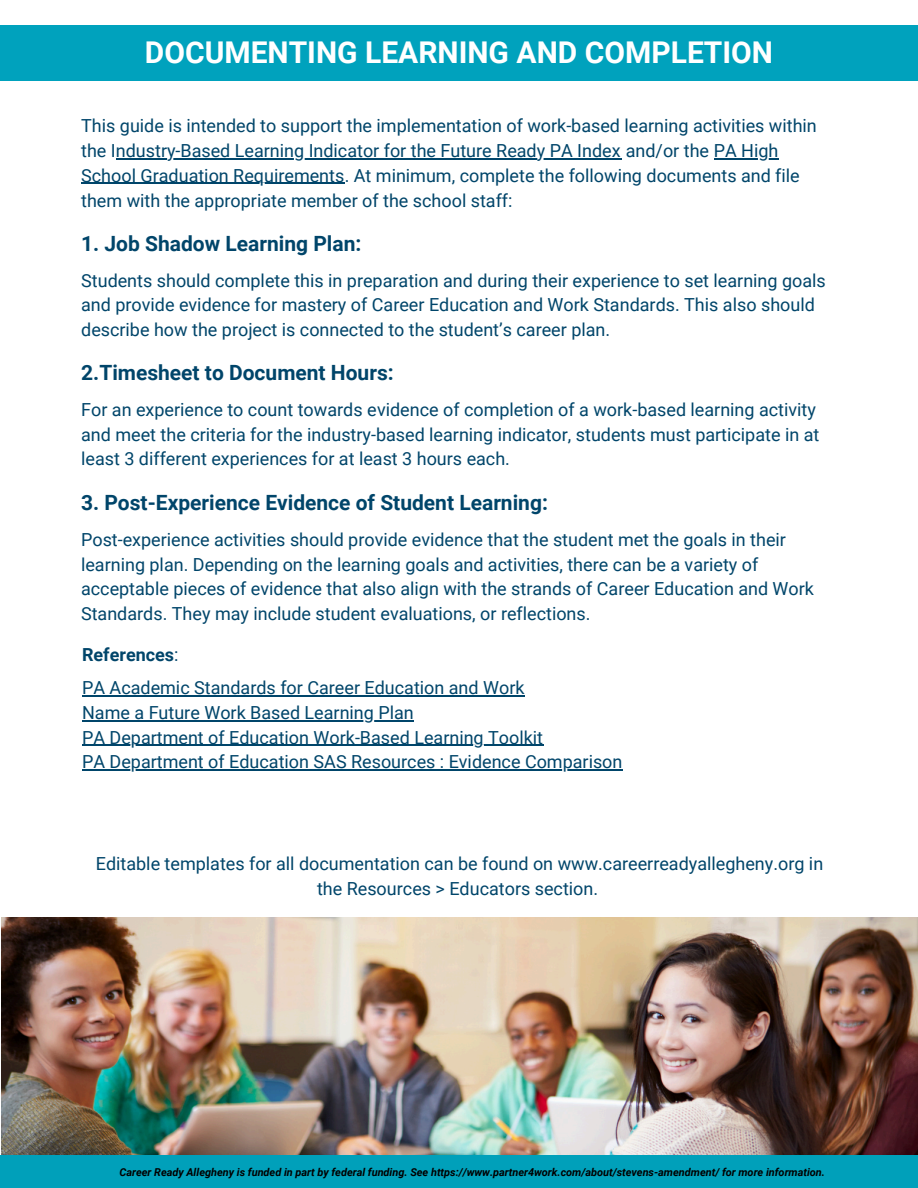
<style>
.page{position:relative;width:918px;height:1188px;background:#fff}
.page>*{position:absolute;margin:0;border:0;box-sizing:border-box;transform-origin:0 0}
.t1{font:700 30px "Roboto";color:#fff}
.t2{font:700 21px "Roboto";color:#00456a}
.t3{font:18px/24.8px "Roboto";color:#00456a}
.t4{font:700 18px "Roboto";color:#00456a}
.t5{font:italic 700 10.95px "Roboto";color:#000}
.s1{font-weight:400}
</style>
<div class="page">
<hr style="left:82px;top:695px;width:443px;height:1px;background:#00456a">
<hr style="left:82px;top:720px;width:332px;height:1px;background:#00456a">
<hr style="left:82px;top:745px;width:461px;height:1px;background:#00456a">
<hr style="left:82px;top:769px;width:353px;height:2px;background:#00456a">
<hr style="left:435px;top:769px;width:188px;height:2px;background:#00456a">
<img style="left:1px;top:918px;width:917px;height:238px">
<hr style="left:116px;top:158px;width:505px;height:1px;background:#00456a">
<hr style="left:714px;top:158px;width:64px;height:1px;background:#00456a">
<hr style="left:81px;top:183px;width:264px;height:1px;background:#00456a">
<div style="left:0;top:26px;width:918px;height:55px;background:#00a2bd"></div>
<div style="left:0;top:1156px;width:918px;height:32px;background:#00a0ba"></div>
<h1 class="t1" style="left:145px;top:35px;width:630px">DOCUMENTING LEARNING AND COMPLETION</h1>
<h3 class="t3" style="left:81px;top:114px;width:737px">This guide is intended to support the implementation of work-based learning activities within the Industry-Based Learning Indicator for the Future Ready PA Index and/or the PA High</h3>
<h3 class="t3" style="left:81px;top:163px;width:720px">School Graduation Requirements. At minimum, complete the following documents and file them with the appropriate member of the school staff:</h3>
<p class="t2" style="left:81px;top:231px;width:282px">1. Job Shadow Learning Plan:</p>
<p class="t3" style="left:81px;top:268px;width:746px">Students should complete this in preparation and during their experience to set learning goals and provide evidence for mastery of Career Education and Work Standards. This also should describe how the project is connected to the student’s career plan.</p>
<p class="t2" style="left:81px;top:360px;width:314px">2.Timesheet to Document Hours:</p>
<p class="t3" style="left:81px;top:397px;width:740px">For an experience to count towards evidence of completion of a work-based learning activity and meet the criteria for the industry-based learning indicator, students must participate in at least 3 different experiences for at least 3 hours each.</p>
<p class="t2" style="left:81px;top:490px;width:468px">3. Post-Experience Evidence of Student Learning:</p>
<p class="t3" style="left:81px;top:527px;width:734px">Post-experience activities should provide evidence that the student met the goals in their learning plan. Depending on the learning goals and activities, there can be a variety of acceptable pieces of evidence that also align with the strands of Career Education and Work Standards. They may include student evaluations, or reflections.</p>
<h1 class="t4" style="left:82px;top:645px;width:98px">References<span class="s1">:</span></h1>
<h3 class="t3" style="left:82px;top:676px;width:444px">PA Academic Standards for Career Education and Work</h3>
<h2 class="t3" style="left:82px;top:700px;width:333px">Name a Future Work Based Learning Plan</h2>
<h3 class="t3" style="left:82px;top:725px;width:463px">PA Department of Education Work-Based Learning Toolkit</h3>
<h2 class="t3" style="left:82px;top:750px;width:542px">PA Department of Education SAS Resources : Evidence Comparison</h2>
<p class="t3" style="left:96px;top:851px;width:729px;text-align:center">Editable templates for all documentation can be found on www.careerreadyallegheny.org in the Resources &gt; Educators section.</p>
<p class="t5" style="left:120px;top:1166px;width:707px">Career Ready Allegheny is funded in part by federal funding. See https://www.partner4work.com/about/stevens-amendment/ for more information.</p>
</div>
